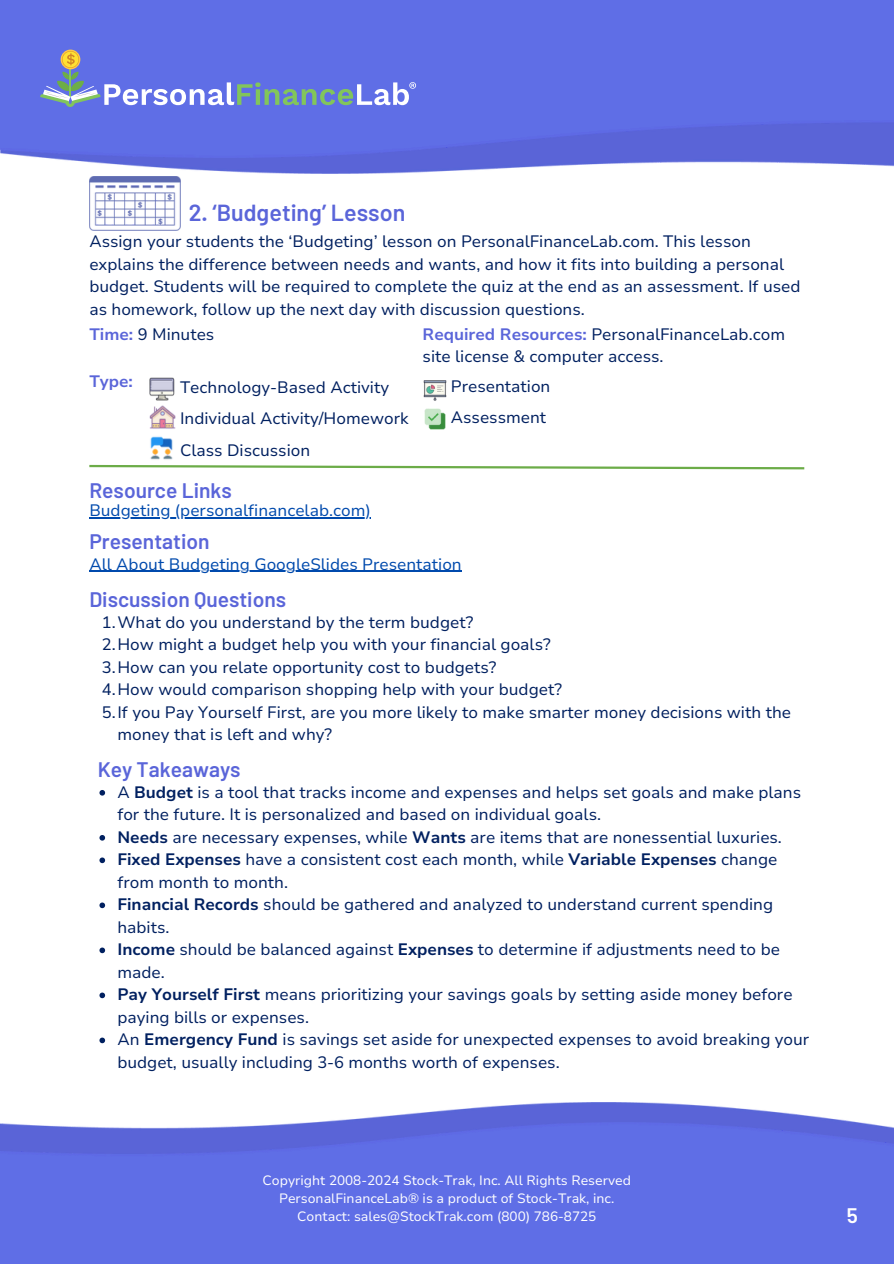
<style>
.page{position:relative;width:894px;height:1264px;background:#fff}
.page>*{position:absolute;margin:0;border:0;box-sizing:border-box;transform-origin:0 0}
.t1{font:600 23.25px "Barlow";color:#5a65d9}
.t2{font:600 21px "Barlow";color:#5a65d9}
.t3{font:600 21px "Barlow";color:#fff}
.t4{font:16.5px/22.5px "Nunito Sans 10 pt";color:#002060}
.t5{font:16.5px "Nunito Sans 10 pt";color:#004aad}
.t6{font:700 16.5px "Nunito Sans 10 pt";color:#5a65d9}
.t7{font:13.5px "Nunito Sans 10 pt";color:#fff}
.s1{font-weight:700;color:#5a65d9}
.s2{font-weight:700}
</style>
<div class="page">
<img style="left:47px;top:158px;width:846px;height:16px">
<img style="left:0;top:0;width:893px;height:158px">
<div style="left:61px;top:50px;width:19px;height:19px;background:#ffc947;border-radius:50%"></div>
<svg style="left:40px;top:51px;width:376px;height:56px;background:#7182db"></svg>
<img style="left:318px;top:1102px;width:538px;height:20px">
<img style="left:0;top:1122px;width:893px;height:141px">
<svg style="left:89px;top:464px;width:716px;height:6px"></svg>
<img style="left:424px;top:408px;width:22px;height:22px">
<img style="left:423px;top:380px;width:24px;height:21px">
<img style="left:149px;top:377px;width:26px;height:24px">
<img style="left:149px;top:405px;width:27px;height:24px">
<img style="left:150px;top:436px;width:23px;height:24px">
<img style="left:89px;top:176px;width:91px;height:54px">
<hr style="left:89px;top:517px;width:282px;height:1px;background:#004aad">
<hr style="left:89px;top:571px;width:372px;height:1px;background:#004aad">
<svg style="left:99px;top:790px;width:6px;height:5px"></svg>
<svg style="left:99px;top:835px;width:6px;height:5px"></svg>
<svg style="left:99px;top:857px;width:6px;height:6px"></svg>
<svg style="left:99px;top:902px;width:6px;height:6px"></svg>
<svg style="left:99px;top:947px;width:6px;height:6px"></svg>
<svg style="left:99px;top:992px;width:6px;height:6px"></svg>
<svg style="left:99px;top:1037px;width:6px;height:6px"></svg>
<p class="t1" style="left:189px;top:198px;width:218px">2. ‘Budgeting’ Lesson</p>
<h3 class="t4" style="left:89px;top:230px;width:712px">Assign your students the ‘Budgeting’ lesson on PersonalFinanceLab.com. This lesson explains the difference between needs and wants, and how it fits into building a personal budget. Students will be required to complete the quiz at the end as an assessment. If used as homework, follow up the next day with discussion questions.</h3>
<p class="t4" style="left:89px;top:323px;width:126px"><span class="s1">Time:</span> 9 Minutes</p>
<p class="t6" style="left:89px;top:371px;width:45px">Type:</p>
<p class="t4" style="left:180px;top:371px;width:230px;line-height:31.5px">Technology-Based Activity<br>Individual Activity/Homework<br>Class Discussion</p>
<p class="t4" style="left:422px;top:323px;width:364px"><span class="s1">Required Resources:</span> PersonalFinanceLab.com site license &amp; computer access.</p>
<p class="t4" style="left:450px;top:370px;width:101px;line-height:31.5px">Presentation<br>Assessment</p>
<p class="t2" style="left:89px;top:476px;width:144px">Resource Links</p>
<p class="t5" style="left:89px;top:500px;width:283px">Budgeting (personalfinancelab.com)</p>
<h3 class="t2" style="left:89px;top:527px;width:122px">Presentation</h3>
<h1 class="t5" style="left:89px;top:553px;width:374px">All About Budgeting GoogleSlides Presentation</h1>
<h3 class="t2" style="left:89px;top:585px;width:198px">Discussion Questions</h3>
<h1 class="t4" style="left:102px;top:611px;width:373px">1.What do you understand by the term budget?</h1>
<h3 class="t4" style="left:102px;top:633px;width:450px">2.How might a budget help you with your financial goals?</h3>
<h1 class="t4" style="left:102px;top:656px;width:396px">3.How can you relate opportunity cost to budgets?</h1>
<p class="t4" style="left:102px;top:678px;width:461px">4.How would comparison shopping help with your budget?</p>
<p class="t4" style="left:117px;top:701px;width:675px;text-indent:-16px">5.If you Pay Yourself First, are you more likely to make smarter money decisions with the money that is left and why?</p>
<p class="t2" style="left:98px;top:755px;width:144px">Key Takeaways</p>
<p class="t4" style="left:117px;top:781px;width:685px">A <span class="s2">Budget</span> is a tool that tracks income and expenses and helps set goals and make plans for the future. It is personalized and based on individual goals.</p>
<p class="t4" style="left:117px;top:826px;width:666px"><span class="s2">Needs</span> are necessary expenses, while <span class="s2">Wants</span> are items that are nonessential luxuries.</p>
<h1 class="t4" style="left:117px;top:848px;width:661px"><span class="s2">Fixed Expenses</span> have a consistent cost each month, while <span class="s2">Variable Expenses</span> change from month to month.</h1>
<p class="t4" style="left:117px;top:893px;width:657px"><span class="s2">Financial Records</span> should be gathered and analyzed to understand current spending habits.</p>
<p class="t4" style="left:117px;top:938px;width:664px"><span class="s2">Income</span> should be balanced against <span class="s2">Expenses</span> to determine if adjustments need to be made.</p>
<p class="t4" style="left:117px;top:983px;width:676px"><span class="s2">Pay Yourself First</span> means prioritizing your savings goals by setting aside money before paying bills or expenses.</p>
<p class="t4" style="left:117px;top:1028px;width:693px">An <span class="s2">Emergency Fund</span> is savings set aside for unexpected expenses to avoid breaking your budget, usually including 3-6 months worth of expenses.</p>
<p class="t7" style="left:262px;top:1171px;width:370px">Copyright 2008-2024 Stock-Trak, Inc. All Rights Reserved</p>
<p class="t7" style="left:279px;top:1189px;width:337px">PersonalFinanceLab® is a product of Stock-Trak, inc.</p>
<h1 class="t7" style="left:297px;top:1207px;width:300px">Contact: sales@StockTrak.com (800) 786-8725</h1>
<p class="t3" style="left:846px;top:1202px;width:13px">5</p>
</div>
